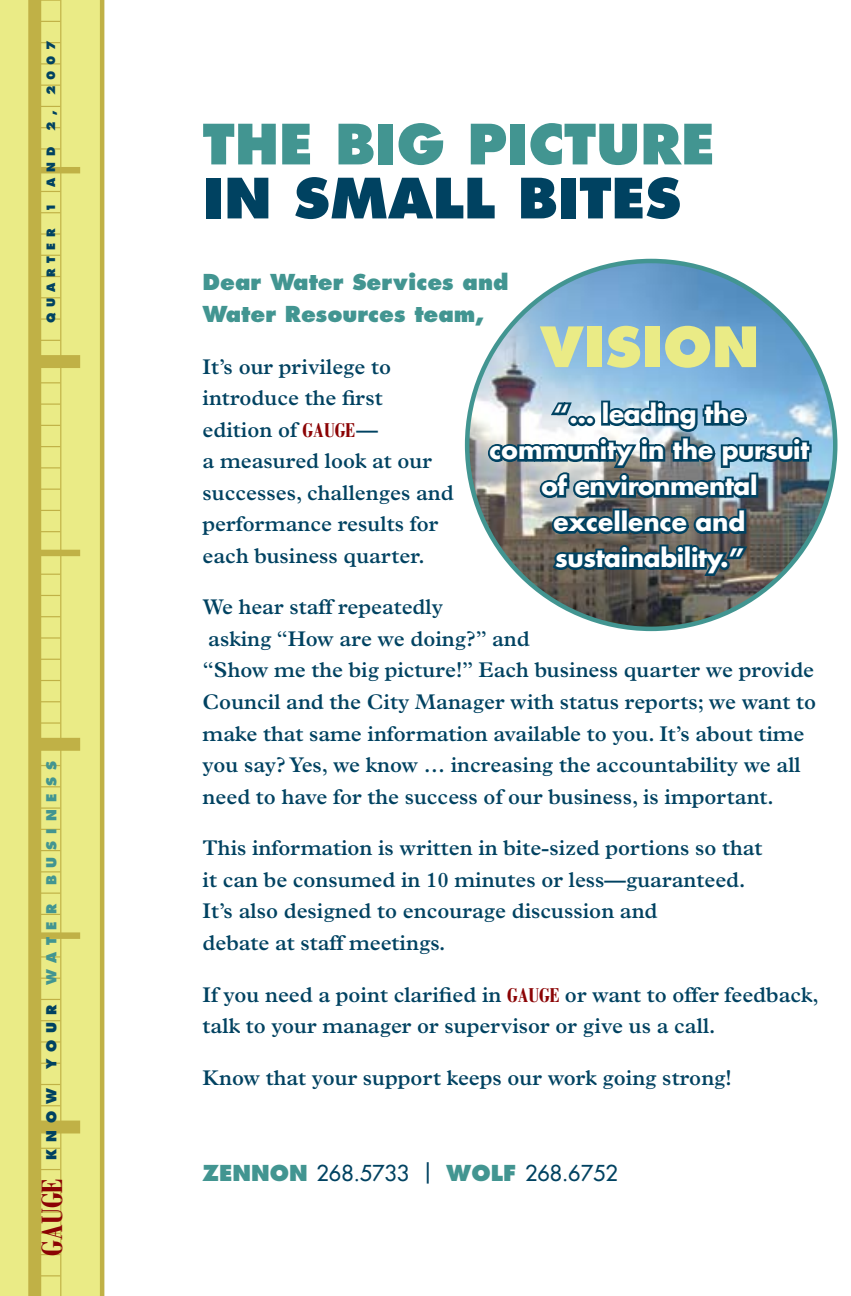
<style>
.page{position:relative;width:851px;height:1296px;background:#fff}
.page>*{position:absolute;margin:0;border:0;box-sizing:border-box;transform-origin:0 0}
.t1{font:800 54px "Futura";color:#429591}
.t2{font:800 54px "Futura";color:#004261}
.t3{font:800 54px "Futura";color:#eaeb86}
.t4{font:700 condensed 31.5px "Bodoni";color:#8b0304}
.t5{font:700 24.75px/36px "Futura";letter-spacing:-.015em;color:#fff;text-align:center}
.t6{font:600 21.38px/31.5px "Plantin";color:#004261}
.t7{font:800 21.38px/31.5px "Futura";color:#429591}
.t8{font:21.38px "Futura";color:#004261}
.t9{font:800 13.5px "Futura";letter-spacing:.53em;color:#429591}
.t10{font:800 13.5px "Futura";letter-spacing:.525em;color:#004261}
.t11{font:800 11.25px "Futura";letter-spacing:.52em;color:#004261}
.s1{font-family:"Bodoni";font-weight:700;font-stretch:condensed;color:#8b0304}
.s2{font-weight:800;color:#429591}
</style>
<div class="page">
<div style="left:0;top:0;width:102px;height:1296px;background:#eaeb86"></div>
<svg style="left:41px;top:21px;width:19px;height:1px"></svg>
<svg style="left:41px;top:42px;width:19px;height:1px"></svg>
<svg style="left:41px;top:63px;width:19px;height:1px"></svg>
<svg style="left:41px;top:85px;width:19px;height:1px"></svg>
<svg style="left:41px;top:106px;width:19px;height:1px"></svg>
<svg style="left:41px;top:127px;width:19px;height:1px"></svg>
<hr style="left:39px;top:148px;width:21px;height:2px;background:#c0b146">
<div style="left:39px;top:167px;width:41px;height:6px;background:#c0b146"></div>
<svg style="left:41px;top:191px;width:19px;height:1px"></svg>
<svg style="left:41px;top:212px;width:19px;height:1px"></svg>
<hr style="left:39px;top:233px;width:21px;height:2px;background:#c0b146">
<svg style="left:41px;top:255px;width:19px;height:1px"></svg>
<svg style="left:41px;top:276px;width:19px;height:1px"></svg>
<svg style="left:41px;top:297px;width:19px;height:1px"></svg>
<hr style="left:39px;top:318px;width:21px;height:2px;background:#c0b146">
<div style="left:39px;top:355px;width:41px;height:13px;background:#c0b146"></div>
<svg style="left:41px;top:382px;width:19px;height:1px"></svg>
<svg style="left:41px;top:404px;width:19px;height:1px"></svg>
<svg style="left:41px;top:425px;width:19px;height:1px"></svg>
<svg style="left:41px;top:446px;width:19px;height:1px"></svg>
<svg style="left:41px;top:467px;width:19px;height:1px"></svg>
<svg style="left:41px;top:489px;width:19px;height:1px"></svg>
<svg style="left:41px;top:510px;width:19px;height:1px"></svg>
<svg style="left:41px;top:531px;width:19px;height:1px"></svg>
<div style="left:39px;top:550px;width:41px;height:6px;background:#c0b146"></div>
<svg style="left:41px;top:574px;width:19px;height:1px"></svg>
<svg style="left:41px;top:595px;width:19px;height:1px"></svg>
<svg style="left:41px;top:616px;width:19px;height:1px"></svg>
<hr style="left:39px;top:637px;width:21px;height:2px;background:#c0b146">
<svg style="left:41px;top:659px;width:19px;height:1px"></svg>
<svg style="left:41px;top:701px;width:19px;height:1px"></svg>
<hr style="left:39px;top:722px;width:21px;height:2px;background:#c0b146">
<div style="left:39px;top:738px;width:41px;height:13px;background:#c0b146"></div>
<svg style="left:41px;top:765px;width:19px;height:1px"></svg>
<svg style="left:41px;top:786px;width:19px;height:1px"></svg>
<hr style="left:39px;top:807px;width:21px;height:2px;background:#c0b146">
<svg style="left:41px;top:829px;width:19px;height:1px"></svg>
<svg style="left:41px;top:850px;width:19px;height:1px"></svg>
<svg style="left:41px;top:871px;width:19px;height:1px"></svg>
<svg style="left:41px;top:893px;width:19px;height:1px"></svg>
<svg style="left:41px;top:914px;width:19px;height:1px"></svg>
<div style="left:39px;top:932px;width:41px;height:7px;background:#c0b146"></div>
<hr style="left:39px;top:956px;width:21px;height:2px;background:#c0b146">
<svg style="left:41px;top:978px;width:19px;height:1px"></svg>
<svg style="left:41px;top:999px;width:19px;height:1px"></svg>
<hr style="left:39px;top:1041px;width:21px;height:2px;background:#c0b146">
<svg style="left:41px;top:1063px;width:19px;height:1px"></svg>
<svg style="left:41px;top:1084px;width:19px;height:1px"></svg>
<svg style="left:41px;top:1105px;width:19px;height:1px"></svg>
<div style="left:39px;top:1121px;width:41px;height:12px;background:#c0b146"></div>
<svg style="left:41px;top:1148px;width:19px;height:1px"></svg>
<svg style="left:41px;top:1169px;width:19px;height:1px"></svg>
<svg style="left:41px;top:1190px;width:19px;height:1px"></svg>
<hr style="left:39px;top:1211px;width:21px;height:2px;background:#c0b146">
<svg style="left:41px;top:1233px;width:19px;height:1px"></svg>
<svg style="left:41px;top:1254px;width:19px;height:1px"></svg>
<svg style="left:41px;top:1275px;width:19px;height:1px"></svg>
<svg style="left:41px;top:0;width:19px;height:1px"></svg>
<svg style="left:41px;top:340px;width:19px;height:1px"></svg>
<svg style="left:41px;top:680px;width:19px;height:1px"></svg>
<svg style="left:41px;top:1020px;width:19px;height:1px"></svg>
<div style="left:28px;top:0;width:13px;height:1296px;background:#c0b146"></div>
<hr style="left:60px;top:0;width:1px;height:1296px;background:#c0b146">
<hr style="left:100px;top:0;width:4px;height:1296px;background:#c0b146">
<img style="left:467px;top:261px;width:368px;height:368px;border-radius:184px">
<img style="left:485px;top:398px;width:328px;height:138px">
<svg style="left:549px;top:542px;width:132px;height:30px"></svg>
<div style="left:676px;top:552px;width:9px;height:18px;border:4px solid #004261"></div>
<div style="left:675px;top:545px;width:10px;height:10px;border:4px solid #004261;border-radius:50%"></div>
<div style="left:683px;top:545px;width:9px;height:25px;border:4px solid #004261"></div>
<div style="left:690px;top:552px;width:9px;height:18px;border:4px solid #004261"></div>
<div style="left:690px;top:545px;width:9px;height:10px;border:4px solid #004261;border-radius:50%"></div>
<svg style="left:694px;top:543px;width:57px;height:35px"></svg>
<p class="t11" style="left:44px;top:95px;width:56px;rotate:-90deg">2007</p>
<p class="t11" style="left:44px;top:131px;width:22px;rotate:-90deg">2 ,</p>
<p class="t11" style="left:44px;top:187px;width:42px;rotate:-90deg">AND</p>
<p class="t11" style="left:44px;top:212px;width:11px;rotate:-90deg">1</p>
<p class="t11" style="left:44px;top:323px;width:97px;rotate:-90deg">QUARTER</p>
<p class="t9" style="left:43px;top:885px;width:125px;rotate:-90deg">BUSINESS</p>
<p class="t9" style="left:43px;top:985px;width:83px;rotate:-90deg">WATER</p>
<p class="t10" style="left:43px;top:1069px;width:66px;rotate:-90deg">YOUR</p>
<p class="t10" style="left:43px;top:1160px;width:74px;rotate:-90deg">KNOW</p>
<h2 class="t4" style="left:35px;top:1256px;width:78px;rotate:-90deg">GAUGE</h2>
<h1 class="t1" style="left:202px;top:110px;width:513px">THE BIG PICTURE</h1>
<h1 class="t2" style="left:202px;top:164px;width:480px">IN SMALL BITES</h1>
<p class="t7" style="left:202px;top:267px;width:307px">Dear Water Services and<br>Water Resources team,</p>
<p class="t6" style="left:202px;top:351px;width:252px">It’s our privilege to introduce the first edition of <span class="s1">GAUGE</span>—<br>a measured look at our successes, challenges and performance results for each business quarter.</p>
<p class="t6" style="left:202px;top:592px;width:615px">We hear staff repeatedly<br>asking “How are we doing?” and<br>“Show me the big picture!” Each business quarter we provide Council and the City Manager with status reports; we want to make that same information available to you. It’s about time you say? Yes, we know … increasing the accountability we all need to have for the success of our business, is important.</p>
<p class="t6" style="left:202px;top:832px;width:561px">This information is written in bite-sized portions so that it can be consumed in 10 minutes or less—guaranteed.<br>It’s also designed to encourage discussion and<br>debate at staff meetings.</p>
<p class="t6" style="left:202px;top:979px;width:617px">If you need a point clarified in <span class="s1">GAUGE</span> or want to offer feedback, talk to your manager or supervisor or give us a call.</p>
<p class="t6" style="left:202px;top:1062px;width:530px">Know that your support keeps our work going strong!</p>
<h1 class="t3" style="left:540px;top:313px;width:221px">VISION</h1>
<p class="t5" style="left:489px;top:396px;width:321px">“… leading the community in the pursuit of environmental excellence and sustainability.”</p>
<p class="t8" style="left:202px;top:1160px;width:416px"><span class="s2">ZENNON</span> 268.5733 | <span class="s2">WOLF</span> 268.6752</p>
</div>
